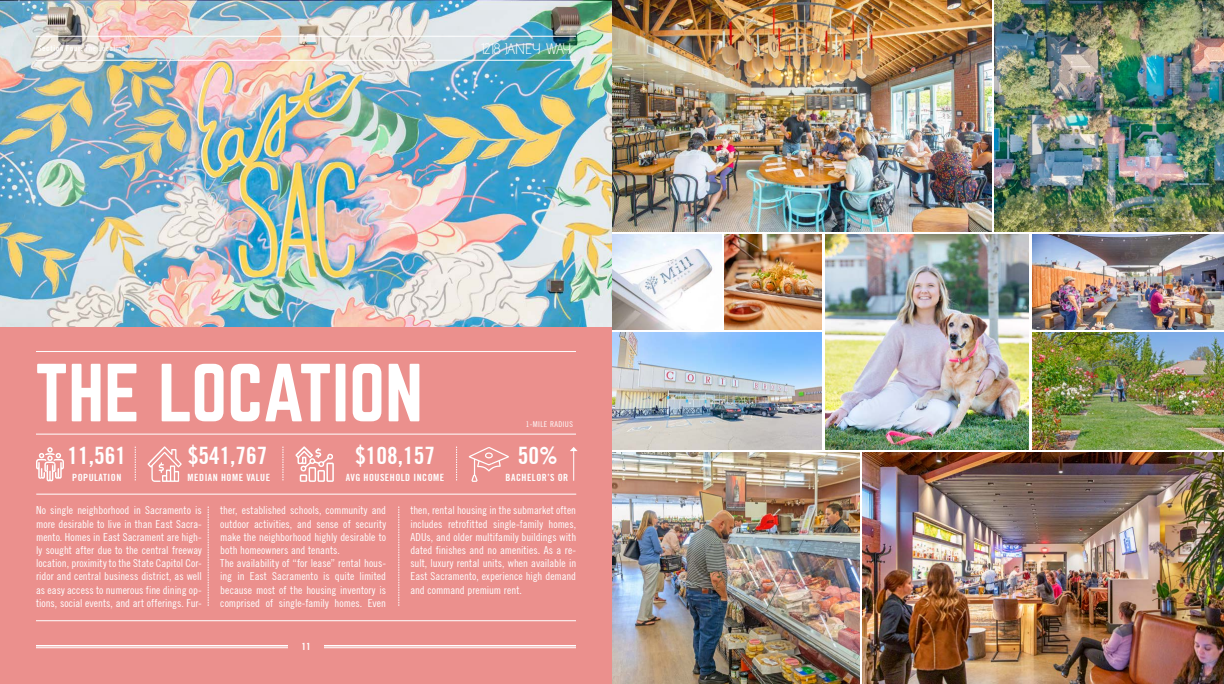
<style>
.page{position:relative;width:1224px;height:684px;background:#fff}
.page>*{position:absolute;margin:0;border:0;box-sizing:border-box;transform-origin:0 0}
.t1{font:72px "Norwester";color:#fff}
.t2{font:700 condensed 24px "Trade Gothic No.20";color:#fff}
.t3{font:300 15.3px "Advent Pro";color:#fff}
.t4{font:condensed 11px/13.2px "Trade Gothic No.18";color:#fff;text-align:justify}
.t5{font:700 condensed 10px "Trade Gothic No.20";letter-spacing:.05em;color:#fff}
.t6{font:9px "Norwester";color:#fff}
.t7{font:700 condensed 8px "Trade Gothic No.20";letter-spacing:.07em;color:#fff}
.t8{font:condensed 8px "Trade Gothic No.18";letter-spacing:.05em;color:#fff}
.s1{font-family:"Trade Gothic No.18";font-weight:400}
</style>
<div class="page">
<img style="left:863px;top:453px;width:361px;height:231px">
<img style="left:612px;top:0;width:379px;height:231px">
<img style="left:994px;top:0;width:230px;height:231px">
<img style="left:612px;top:453px;width:248px;height:231px">
<img style="left:612px;top:332px;width:210px;height:118px">
<img style="left:1032px;top:332px;width:192px;height:118px">
<img style="left:612px;top:234px;width:110px;height:95px">
<img style="left:724px;top:234px;width:98px;height:95px">
<img style="left:1032px;top:234px;width:192px;height:95px">
<div style="left:0;top:328px;width:612px;height:356px;background:#eb908d"></div>
<hr style="left:36px;top:434px;width:540px;height:1px;background:#fff">
<hr style="left:36px;top:620px;width:540px;height:1px;background:#fff">
<svg style="left:208px;top:507px;width:1px;height:99px"></svg>
<svg style="left:399px;top:507px;width:1px;height:99px"></svg>
<hr style="left:36px;top:494px;width:540px;height:1px;background:#fff">
<svg style="left:147px;top:446px;width:35px;height:36px"></svg>
<svg style="left:36px;top:447px;width:28px;height:35px"></svg>
<svg style="left:469px;top:447px;width:40px;height:35px"></svg>
<svg style="left:135px;top:447px;width:1px;height:33px"></svg>
<svg style="left:283px;top:447px;width:1px;height:33px"></svg>
<svg style="left:295px;top:446px;width:39px;height:36px"></svg>
<svg style="left:456px;top:447px;width:1px;height:33px"></svg>
<hr style="left:573px;top:451px;width:1px;height:30px;background:#fff">
<svg style="left:570px;top:447px;width:8px;height:4px"></svg>
<hr style="left:36px;top:351px;width:540px;height:1px;background:#fff">
<hr style="left:36px;top:645px;width:252px;height:1px;background:#fff">
<hr style="left:36px;top:647px;width:252px;height:1px;background:#fff">
<hr style="left:324px;top:645px;width:252px;height:1px;background:#fff">
<hr style="left:324px;top:647px;width:252px;height:1px;background:#fff">
<img style="left:0;top:0;width:612px;height:327px">
<hr style="left:36px;top:60px;width:540px;height:1px;background:#fff">
<hr style="left:36px;top:36px;width:540px;height:1px;background:#fff">
<img style="left:825px;top:234px;width:204px;height:216px">
<p class="t7" style="left:38px;top:44px;width:89px">Section Four: <span class="s1">The Location</span></p>
<h3 class="t3" style="left:481px;top:39px;width:92px">1218 JANEY WAY</h3>
<h1 class="t1" style="left:35px;top:358px;width:390px">THE LOCATION</h1>
<h2 class="t2" style="left:67px;top:441px;width:60px">11,561</h2>
<p class="t5" style="left:72px;top:471px;width:51px">POPULATION</p>
<h2 class="t2" style="left:188px;top:441px;width:81px">$541,767</h2>
<p class="t5" style="left:188px;top:471px;width:84px">MEDIAN HOME VALUE</p>
<h2 class="t2" style="left:355px;top:441px;width:81px">$108,157</h2>
<p class="t5" style="left:346px;top:471px;width:100px">AVG HOUSEHOLD INCOME</p>
<p class="t8" style="left:526px;top:420px;width:48px">1-MILE RADIUS</p>
<h2 class="t2" style="left:518px;top:441px;width:41px">50%</h2>
<p class="t5" style="left:506px;top:471px;width:64px">BACHELOR’S OR</p>
<p class="t4" style="left:36px;top:504px;width:167px">No single neighborhood in Sacramento is more desirable to live in than East Sacra&shy;mento. Homes in East Sacrament are high&shy;ly sought after due to the central freeway location, proximity to the State Capitol Cor&shy;ridor and central business district, as well as easy access to numerous fine dining op&shy;tions, social events, and art offerings. Fur-</p>
<p class="t4" style="left:220px;top:504px;width:167px;text-align:left">ther, established schools, community and outdoor activities, and sense of security make the neighborhood highly desirable to both homeowners and tenants.<br>The availability of “for lease” rental hous&shy;ing in East Sacramento is quite limited because most of the housing inventory is comprised of single-family homes. Even</p>
<p class="t4" style="left:410px;top:504px;width:167px">then, rental housing in the submarket often includes retrofitted single-family homes, ADUs, and older multifamily buildings with dated finishes and no amenities. As a re&shy;sult, luxury rental units, when available in East Sacramento, experience high demand and command premium rent.</p>
<p class="t6" style="left:302px;top:642px;width:9px">11</p>
</div>
